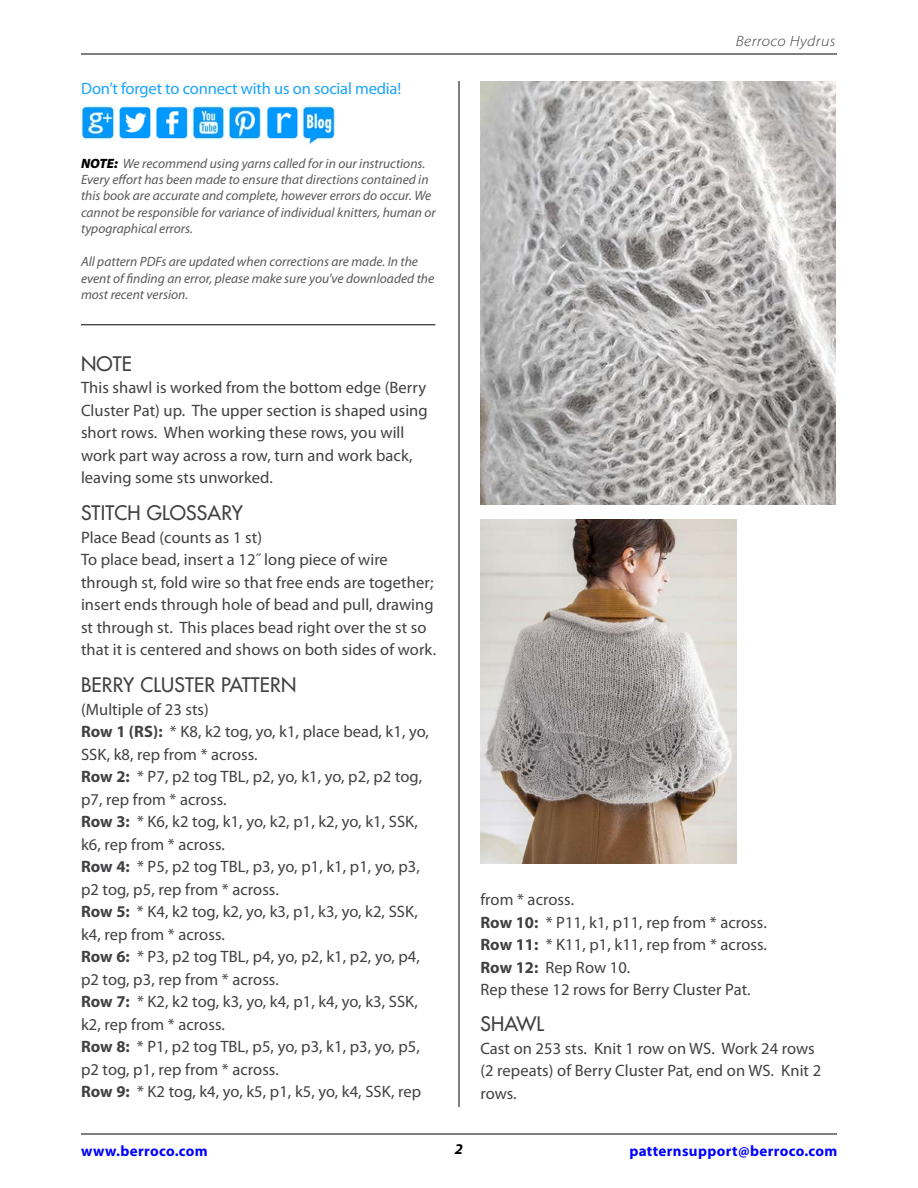
<style>
.page{position:relative;width:918px;height:1188px;background:#fff}
.page>*{position:absolute;margin:0;border:0;box-sizing:border-box;transform-origin:0 0}
.t1{font:19.5px "Futura";letter-spacing:.01em;color:#414042}
.t2{font:16.5px/22.5px "Myriad Pro";letter-spacing:.005em;color:#414042}
.t3{font:16.5px "Myriad Pro";letter-spacing:-.01em;color:#1aa3ff}
.t4{font:700 15px "Myriad Pro";letter-spacing:.025em;color:#00f}
.t5{font:italic 300 15px "Myriad Pro";letter-spacing:.025em;color:#414042;scale:1.1 1}
.t6{font:italic 700 15px "Myriad Pro";color:#000}
.t7{font:italic 13.5px/16.5px "Myriad Pro";color:#58595b}
.s1{font-weight:900;color:#000}
.s2{font-weight:700}
</style>
<div class="page">
<hr style="left:81px;top:325px;width:354px;height:1px;background:#000">
<hr style="left:81px;top:1134px;width:756px;height:1px;background:#000">
<hr style="left:81px;top:54px;width:756px;height:1px;background:#000">
<hr style="left:459px;top:81px;width:1px;height:1026px;background:#000">
<img style="left:480px;top:82px;width:355px;height:422px">
<img style="left:480px;top:519px;width:257px;height:345px">
<img style="left:81px;top:106px;width:255px;height:38px">
<p class="t3" style="left:81px;top:78px;width:322px">Don’t forget to connect with us on social media!</p>
<p class="t7" style="left:81px;top:155px;width:356px"><span class="s1">NOTE:</span> We recommend using yarns called for in our instructions.<br>Every effort has been made to ensure that directions contained in this book are accurate and complete, however errors do occur. We cannot be responsible for variance of individual knitters, human or typographical errors.</p>
<p class="t7" style="left:81px;top:253px;width:355px">All pattern PDFs are updated when corrections are made. In the event of finding an error, please make sure you've downloaded the most recent version.</p>
<p class="t1" style="left:81px;top:351px;width:53px">NOTE</p>
<p class="t2" style="left:81px;top:376px;width:348px">This shawl is worked from the bottom edge (Berry Cluster Pat) up. The upper section is shaped using short rows. When working these rows, you will work part way across a row, turn and work back, leaving some sts unworked.</p>
<p class="t1" style="left:81px;top:500px;width:164px">STITCH GLOSSARY</p>
<p class="t2" style="left:81px;top:526px;width:357px">Place Bead (counts as 1 st)<br>To place bead, insert a 12˝ long piece of wire through st, fold wire so that free ends are together; insert ends through hole of bead and pull, drawing st through st. This places bead right over the st so that it is centered and shows on both sides of work.</p>
<p class="t1" style="left:81px;top:672px;width:217px">BERRY CLUSTER PATTERN</p>
<p class="t2" style="left:81px;top:698px;width:349px">(Multiple of 23 sts)<br><span class="s2">Row 1 (RS):</span> * K8, k2 tog, yo, k1, place bead, k1, yo, SSK, k8, rep from * across.<br><span class="s2">Row 2:</span> * P7, p2 tog TBL, p2, yo, k1, yo, p2, p2 tog, p7, rep from * across.<br><span class="s2">Row 3:</span> * K6, k2 tog, k1, yo, k2, p1, k2, yo, k1, SSK, k6, rep from * across.<br><span class="s2">Row 4:</span> * P5, p2 tog TBL, p3, yo, p1, k1, p1, yo, p3, p2 tog, p5, rep from * across.<br><span class="s2">Row 5:</span> * K4, k2 tog, k2, yo, k3, p1, k3, yo, k2, SSK, k4, rep from * across.<br><span class="s2">Row 6:</span> * P3, p2 tog TBL, p4, yo, p2, k1, p2, yo, p4, p2 tog, p3, rep from * across.<br><span class="s2">Row 7:</span> * K2, k2 tog, k3, yo, k4, p1, k4, yo, k3, SSK, k2, rep from * across.<br><span class="s2">Row 8:</span> * P1, p2 tog TBL, p5, yo, p3, k1, p3, yo, p5, p2 tog, p1, rep from * across.<br><span class="s2">Row 9:</span> * K2 tog, k4, yo, k5, p1, k5, yo, k4, SSK, rep</p>
<p class="t5" style="left:736px;top:32px;width:92px">Berroco Hydrus</p>
<p class="t2" style="left:480px;top:888px;width:288px">from * across.<br><span class="s2">Row 10:</span> * P11, k1, p11, rep from * across.<br><span class="s2">Row 11:</span> * K11, p1, k11, rep from * across.<br><span class="s2">Row 12:</span> Rep Row 10.<br>Rep these 12 rows for Berry Cluster Pat.</p>
<p class="t1" style="left:480px;top:1011px;width:65px">SHAWL</p>
<p class="t2" style="left:480px;top:1037px;width:342px">Cast on 253 sts. Knit 1 row on WS. Work 24 rows (2 repeats) of Berry Cluster Pat, end on WS. Knit 2 rows.</p>
<p class="t4" style="left:81px;top:1141px;width:128px">www.berroco.com</p>
<p class="t6" style="left:455px;top:1139px;width:10px">2</p>
<p class="t4" style="left:629px;top:1141px;width:210px">patternsupport@berroco.com</p>
</div>
